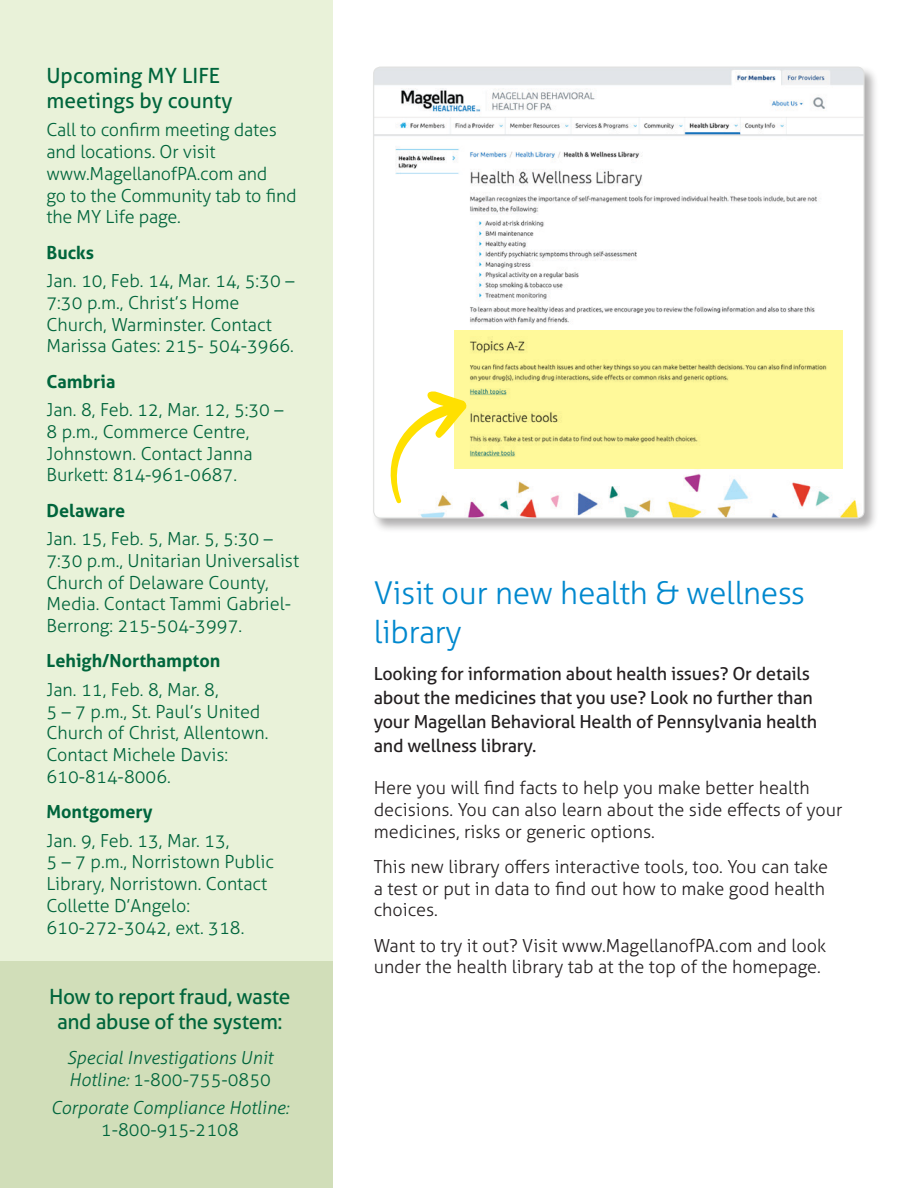
<style>
.page{position:relative;width:918px;height:1188px;background:#fff}
.page>*{position:absolute;margin:0;border:0;box-sizing:border-box;transform-origin:0 0}
.t1{font:300 31.5px/39px "Aller";letter-spacing:-.01em;color:#0088ce}
.Blue_sidebar_head{font:21px/25.2px "Aller";letter-spacing:-.02em;color:#00653c;text-align:center}
.Green_sidebar_head{font:21px/25.2px "Aller";color:#00653c}
.Body_copy{font:300 18px/21.8px "Aller";color:#00653c}
.Body_copy-2{font:300 18px/21.8px "Aller";color:#231f20}
.Intro_text{font:18px/24px "Aller";letter-spacing:-.01em;color:#231f20}
.Bullets{font:italic 300 18px/21.8px "Aller";color:#00653c}
.sidebar_bold{font:700 18px "Aller";color:#00653c}
.Bullets-2{font:300 18px "Aller";color:#00653c}
.s1{font-style:normal}
</style>
<div class="page">
<div style="left:0;top:0;width:333px;height:961px;background:#e9f2d9"></div>
<div style="left:0;top:961px;width:333px;height:227px;background:#d1deb9"></div>
<hr style="left:917px;top:0;width:1px;height:1188px;background:#edf8fe">
<div style="left:372px;top:65px;width:507px;height:468px;background:#231f20;opacity:.36"></div>
<img style="left:374px;top:67px;width:490px;height:451px">
<svg style="left:455px;top:330px;width:388px;height:139px;background:#f7f295"></svg>
<div style="left:380px;top:475px;width:32px;height:29px;background:#fff"></div>
<svg style="left:388px;top:390px;width:79px;height:115px"></svg>
<p class="Green_sidebar_head" style="left:46px;top:63px;width:188px">Upcoming MY LIFE meetings by county</p>
<p class="Body_copy" style="left:46px;top:119px;width:252px">Call to confirm meeting dates and locations. Or visit www.MagellanofPA.com and<br>go to the Community tab to find the MY Life page.</p>
<p class="sidebar_bold" style="left:46px;top:241px;width:49px">Bucks</p>
<p class="Body_copy" style="left:46px;top:270px;width:249px">Jan. 10, Feb. 14, Mar. 14, 5:30 –<br>7:30 p.m., Christ’s Home<br>Church, Warminster. Contact<br>Marissa Gates: 215- 504-3966.</p>
<p class="sidebar_bold" style="left:46px;top:370px;width:70px">Cambria</p>
<p class="Body_copy" style="left:46px;top:399px;width:239px">Jan. 8, Feb. 12, Mar. 12, 5:30 –<br>8 p.m., Commerce Centre,<br>Johnstown. Contact Janna<br>Burkett: 814-961-0687.</p>
<p class="sidebar_bold" style="left:46px;top:499px;width:80px">Delaware</p>
<p class="Body_copy" style="left:46px;top:528px;width:254px">Jan. 15, Feb. 5, Mar. 5, 5:30 –<br>7:30 p.m., Unitarian Universalist<br>Church of Delaware County,<br>Media. Contact Tammi Gabriel-<br>Berrong: 215-504-3997.</p>
<p class="sidebar_bold" style="left:46px;top:650px;width:176px">Lehigh/Northampton</p>
<p class="Body_copy" style="left:46px;top:679px;width:224px">Jan. 11, Feb. 8, Mar. 8,<br>5 – 7 p.m., St. Paul’s United<br>Church of Christ, Allentown.<br>Contact Michele Davis:<br>610-814-8006.</p>
<p class="sidebar_bold" style="left:46px;top:801px;width:107px">Montgomery</p>
<p class="Body_copy" style="left:46px;top:829px;width:229px">Jan. 9, Feb. 13, Mar. 13,<br>5 – 7 p.m., Norristown Public<br>Library, Norristown. Contact<br>Collette D’Angelo:<br>610-272-3042, ext. 318.</p>
<p class="Blue_sidebar_head" style="left:49px;top:984px;width:243px">How to report fraud, waste and abuse of the system:</p>
<p class="Bullets" style="left:67px;top:1047px;width:208px">Special Investigations Unit<br>Hotline: <span class="s1">1-800-755-0850</span></p>
<p class="Bullets" style="left:51px;top:1097px;width:240px">Corporate Compliance Hotline:</p>
<p class="Bullets-2" style="left:101px;top:1119px;width:139px">1-800-915-2108</p>
<p class="t1" style="left:374px;top:573px;width:433px">Visit our new health &amp; wellness library</p>
<p class="Intro_text" style="left:374px;top:662px;width:445px">Looking for information about health issues? Or details about the medicines that you use? Look no further than your Magellan Behavioral Health of Pennsylvania health and wellness library.</p>
<p class="Body_copy-2" style="left:374px;top:777px;width:470px">Here you will find facts to help you make better health decisions. You can also learn about the side effects of your medicines, risks or generic options.</p>
<p class="Body_copy-2" style="left:374px;top:856px;width:456px">This new library offers interactive tools, too. You can take a test or put in data to find out how to make good health choices.</p>
<p class="Body_copy-2" style="left:374px;top:934px;width:454px">Want to try it out? Visit www.MagellanofPA.com and look under the health library tab at the top of the homepage.</p>
</div>
